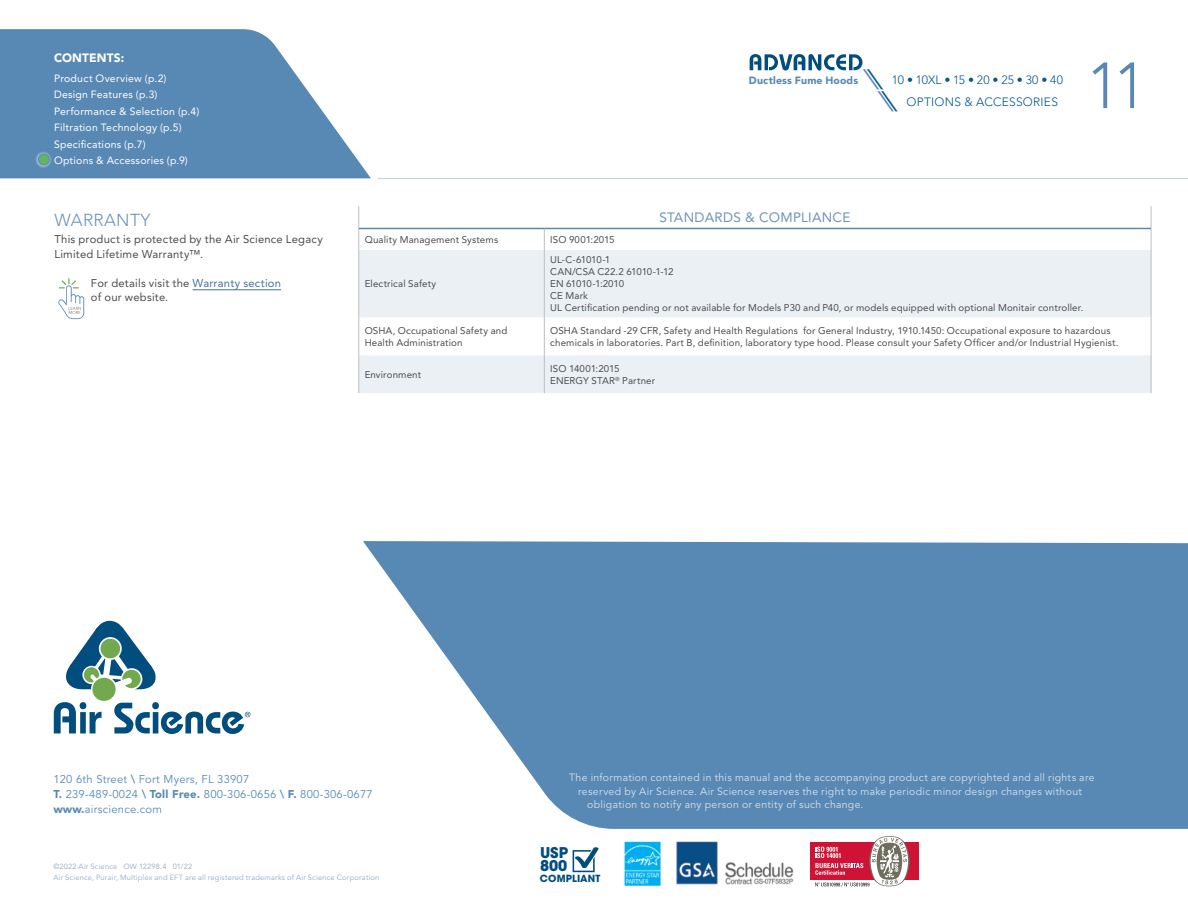
<style>
.page{position:relative;width:1188px;height:918px;background:#fff}
.page>*{position:absolute;margin:0;border:0;box-sizing:border-box;transform-origin:0 0}
.t1{font:300 64.5px "Avenir LT Std";color:#5889b4}
.t2{font:300 17.25px "Avenir LT Std";letter-spacing:.02em;color:#6d94ba}
.t3{font:700 14.7px/13.2px "ITC Avant Garde Std";color:#014e7e}
.t4{font:13.5px "Avenir LT Std";letter-spacing:.02em;color:#6d94ba}
.t5{font:300 12px "Avenir LT Std";letter-spacing:.02em;color:#005695}
.t6{font:900 12px "Avenir LT Std";letter-spacing:.01em;color:#fff}
.t7{font:11.25px/14.7px "Avenir LT Std";letter-spacing:.02em;color:#4d4d4f}
.t8{font:11.25px/15px "Avenir LT Std";letter-spacing:.02em;color:#5889b4}
.t9{font:10.5px "Avenir LT Std";letter-spacing:.03em;color:#d9e1ea}
.t10{font:10.5px/16.5px "Avenir LT Std";letter-spacing:.02em;color:#fff}
.t11{font:900 10.5px "Avenir LT Std";letter-spacing:.015em;color:#5889b4}
.t12{font:700 9.9px "ITC Avant Garde Std";letter-spacing:.01em;color:#014e7e}
.t13{font:9.75px/12px "Avenir LT Std";letter-spacing:.015em;color:#4d4d4f}
.t14{font:7.5px/10.5px "Avenir LT Std";letter-spacing:.025em;color:#90aac6}
.s1{color:#456da9}
.s2{font-family:"ITC Avant Garde Std";font-weight:400;font-style:italic;font-size:24px;color:#5889b4}
.s3{font-family:"ITC Avant Garde Std";font-weight:400;font-style:italic;font-size:24px}
.s4{font-weight:800}
.s5{font-weight:900}
</style>
<div class="page">
<svg style="left:0;top:29px;width:371px;height:149px;background:#709abf"></svg>
<hr style="left:378px;top:178px;width:810px;height:1px;background:#5889b4">
<svg style="left:35px;top:151px;width:17px;height:17px"></svg>
<div style="left:38px;top:154px;width:11px;height:11px;background:#65b460;border-radius:50%"></div>
<div style="left:38px;top:154px;width:11px;height:11px;border:1px solid #5889b4;border-radius:50%"></div>
<div style="left:810px;top:843px;width:109px;height:37px;background:#ce1337"></div>
<svg style="left:815px;top:836px;width:95px;height:51px"></svg>
<svg style="left:363px;top:541px;width:825px;height:288px;background:#6c97bd"></svg>
<svg style="left:54px;top:702px;width:48px;height:31px"></svg>
<svg style="left:114px;top:702px;width:136px;height:32px"></svg>
<svg style="left:66px;top:621px;width:90px;height:69px"></svg>
<div style="left:100px;top:639px;width:20px;height:20px;background:#72a94e;border-radius:50%"></div>
<div style="left:92px;top:677px;width:24px;height:24px;background:#72a94e;border-radius:50%"></div>
<div style="left:359px;top:250px;width:792px;height:143px;background:#ebf0f4"></div>
<svg style="left:359px;top:317px;width:792px;height:38px"></svg>
<svg style="left:358px;top:206px;width:794px;height:44px"></svg>
<hr style="left:358px;top:250px;width:1px;height:67px;background:#bcbec0">
<hr style="left:544px;top:250px;width:1px;height:67px;background:#bcbec0">
<hr style="left:1151px;top:250px;width:1px;height:67px;background:#bcbec0">
<hr style="left:358px;top:317px;width:1px;height:38px;background:#bcbec0">
<hr style="left:544px;top:317px;width:1px;height:38px;background:#bcbec0">
<hr style="left:1151px;top:317px;width:1px;height:38px;background:#bcbec0">
<hr style="left:358px;top:355px;width:1px;height:38px;background:#bcbec0">
<hr style="left:544px;top:355px;width:1px;height:38px;background:#bcbec0">
<hr style="left:1151px;top:355px;width:1px;height:38px;background:#bcbec0">
<hr style="left:359px;top:228px;width:185px;height:1px;background:#5889b4">
<hr style="left:544px;top:228px;width:607px;height:1px;background:#5889b4">
<svg style="left:750px;top:54px;width:112px;height:17px"></svg>
<svg style="left:573px;top:847px;width:26px;height:25px"></svg>
<img style="left:625px;top:842px;width:36px;height:43px">
<img style="left:676px;top:842px;width:117px;height:43px">
<hr style="left:193px;top:289px;width:88px;height:1px;background:#456da9">
<svg style="left:58px;top:278px;width:26px;height:41px"></svg>
<p class="t6" style="left:54px;top:51px;width:72px">CONTENTS:</p>
<p class="t10" style="left:54px;top:70px;width:147px">Product Overview (p.2)<br>Design Features (p.3)<br>Performance &amp; Selection (p.4)<br>Filtration Technology (p.5)<br>Specifications (p.7)<br>Options &amp; Accessories (p.9)</p>
<h2 class="t2" style="left:55px;top:210px;width:97px">WARRANTY</h2>
<p class="t7" style="left:55px;top:232px;width:270px">This product is protected by the Air Science Legacy<br>Limited Lifetime Warranty™.</p>
<p class="t7" style="left:91px;top:276px;width:192px">For details visit the <span class="s1">Warranty section </span>of our website.</p>
<p class="t11" style="left:749px;top:74px;width:111px">Ductless Fume Hoods</p>
<p class="t5" style="left:867px;top:73px;width:197px"><span class="s2">\</span><span class="s3">\</span>10 • 10XL • 15 • 20 • 25 • 30 • 40</p>
<p class="t5" style="left:882px;top:95px;width:178px"><span class="s2">\</span><span class="s3">\</span>OPTIONS &amp; ACCESSORIES</p>
<h1 class="t1" style="left:1086px;top:48px;width:62px">11</h1>
<h3 class="t4" style="left:659px;top:210px;width:192px">STANDARDS &amp; COMPLIANCE</h3>
<p class="t13" style="left:365px;top:234px;width:135px">Quality Management Systems</p>
<p class="t13" style="left:550px;top:234px;width:66px">ISO 9001:2015</p>
<p class="t13" style="left:365px;top:278px;width:73px">Electrical Safety</p>
<p class="t13" style="left:550px;top:254px;width:535px">UL-C-61010-1<br>CAN/CSA C22.2 61010-1-12<br>EN 61010-1:2010<br>CE Mark<br>UL Certification pending or not available for Models P30 and P40, or models equipped with optional Monitair controller.</p>
<p class="t13" style="left:365px;top:325px;width:144px">OSHA, Occupational Safety and<br>Health Administration</p>
<p class="t13" style="left:550px;top:325px;width:570px">OSHA Standard -29 CFR, Safety and Health Regulations for General Industry, 1910.1450: Occupational exposure to hazardous chemicals in laboratories. Part B, definition, laboratory type hood. Please consult your Safety Officer and/or Industrial Hygienist.</p>
<p class="t13" style="left:365px;top:369px;width:58px">Environment</p>
<p class="t13" style="left:550px;top:363px;width:106px">ISO 14001:2015<br>ENERGY STAR<sup>®</sup> Partner</p>
<p class="t8" style="left:53px;top:772px;width:321px">120 6th Street <span class="s4">\</span> Fort Myers, FL 33907<br><span class="s5">T.</span> 239-489-0024 <span class="s4">\</span> <span class="s5">Toll Free.</span> 800-306-0656 <span class="s4">\</span> <span class="s5">F.</span> 800-306-0677 <span class="s5">www.</span>airscience.com</p>
<p class="t14" style="left:53px;top:862px;width:328px">©2022 Air Science OW 12298.4 01/22<br>Air Science, Purair, Multiplex and EFT are all registered trademarks of Air Science Corporation</p>
<p class="t9" style="left:569px;top:771px;width:527px">The information contained in this manual and the accompanying product are copyrighted and all rights are</p>
<p class="t9" style="left:578px;top:785px;width:505px">reserved by Air Science. Air Science reserves the right to make periodic minor design changes without</p>
<p class="t9" style="left:587px;top:798px;width:278px">obligation to notify any person or entity of such change.</p>
<h3 class="t3" style="left:540px;top:846px;width:30px">USP<br>800</h3>
<p class="t12" style="left:540px;top:872px;width:62px">COMPLIANT</p>
</div>
